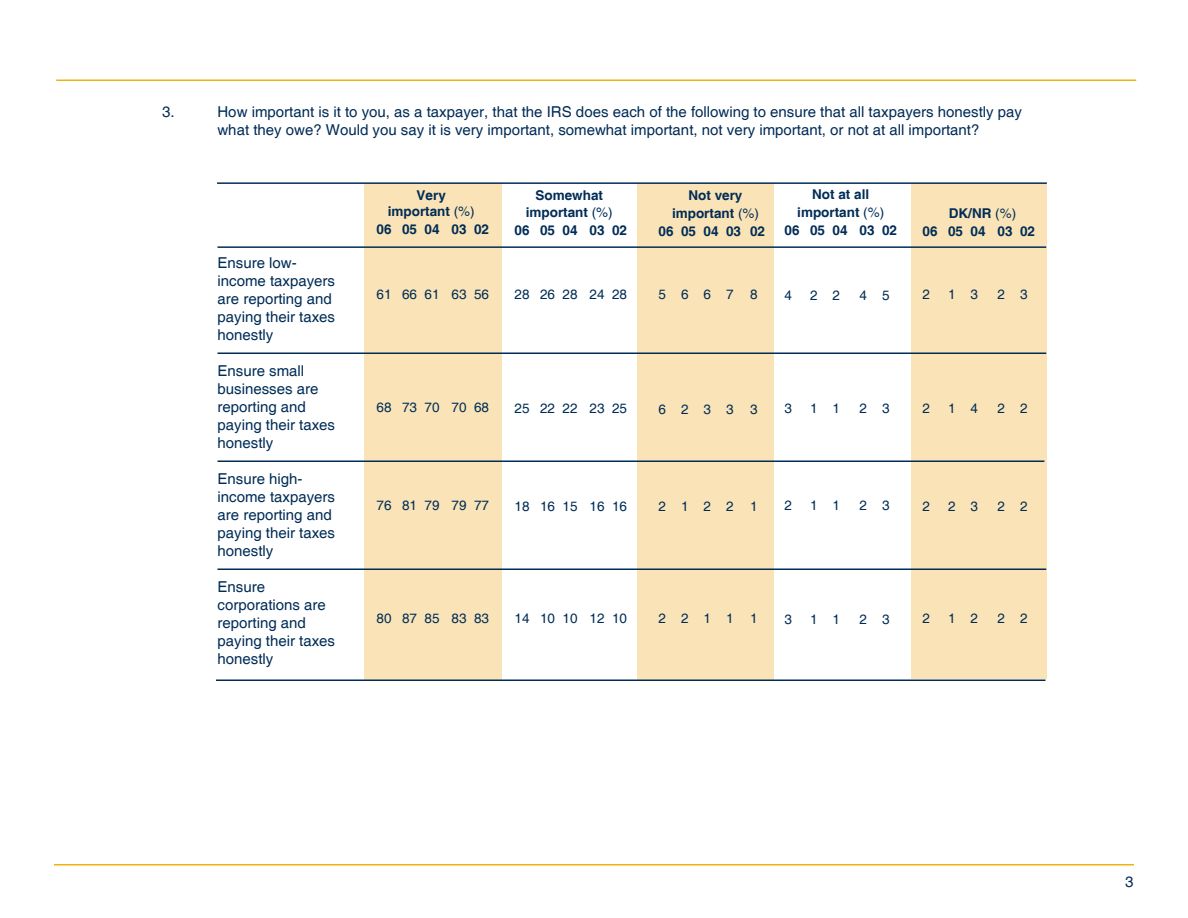
<style>
.page{position:relative;width:1188px;height:918px;background:#fff}
.page>*{position:absolute;margin:0;border:0;box-sizing:border-box;transform-origin:0 0}
.t1{font:15px/18px "Helvetica";color:#002c56}
.t2{font:13.5px "Helvetica";color:#002c56}
.t3{font:700 13.5px/18px "Helvetica";color:#002c56;text-align:center}
.s1{font-weight:400}
</style>
<div class="page">
<hr style="left:56px;top:80px;width:1080px;height:1px;background:#efb211">
<hr style="left:54px;top:864px;width:1080px;height:2px;background:#efb211">
<div style="left:638px;top:183px;width:136px;height:498px;background:#fae4b7"></div>
<div style="left:911px;top:183px;width:136px;height:496px;background:#fae4b7"></div>
<div style="left:364px;top:183px;width:138px;height:498px;background:#fae4b7"></div>
<hr style="left:216px;top:679px;width:830px;height:2px;background:#002c56">
<hr style="left:218px;top:352px;width:828px;height:2px;background:#002c56">
<hr style="left:218px;top:460px;width:826px;height:2px;background:#002c56">
<hr style="left:218px;top:568px;width:828px;height:2px;background:#002c56">
<hr style="left:218px;top:246px;width:828px;height:2px;background:#002c56">
<hr style="left:217px;top:182px;width:830px;height:2px;background:#002c56">
<p class="t1" style="left:162px;top:104px;width:14px">3.</p>
<p class="t1" style="left:218px;top:104px;width:806px">How important is it to you, as a taxpayer, that the IRS does each of the following to ensure that all taxpayers honestly pay what they owe? Would you say it is very important, somewhat important, not very important, or not at all important?</p>
<p class="t1" style="left:218px;top:254px;width:119px">Ensure low&shy;income taxpayers are reporting and paying their taxes honestly</p>
<p class="t1" style="left:218px;top:362px;width:119px">Ensure small businesses are reporting and paying their taxes honestly</p>
<p class="t1" style="left:218px;top:470px;width:119px">Ensure high&shy;income taxpayers are reporting and paying their taxes honestly</p>
<p class="t1" style="left:218px;top:578px;width:119px">Ensure corporations are reporting and paying their taxes honestly</p>
<p class="t3" style="left:388px;top:188px;width:88px;line-height:16.2px">Very important <span class="s1">(%)</span></p>
<p class="t3" style="left:376px;top:221px;width:114px">06 05 04 03 02</p>
<p class="t2" style="left:377px;top:287px;width:114px">61 66 61 63 56</p>
<p class="t3" style="left:526px;top:188px;width:88px;line-height:16.2px">Somewhat important <span class="s1">(%)</span></p>
<p class="t3" style="left:514px;top:221px;width:114px">06 05 04 03 02</p>
<p class="t2" style="left:514px;top:287px;width:114px">28 26 28 24 28</p>
<p class="t3" style="left:658px;top:187px;width:108px">Not very important <span class="s1">(%)<br></span>06 05 04 03 02</p>
<p class="t3" style="left:784px;top:186px;width:114px">Not at all important <span class="s1">(%)<br></span>06 05 04 03 02</p>
<p class="t2" style="left:658px;top:287px;width:101px">5 6 6 7 8</p>
<p class="t2" style="left:784px;top:287px;width:9px">4</p>
<p class="t2" style="left:810px;top:287px;width:32px">2 2</p>
<p class="t2" style="left:860px;top:287px;width:32px">4 5</p>
<p class="t3" style="left:922px;top:205px;width:114px">DK/NR <span class="s1">(%)<br></span>06 05 04 03 02</p>
<p class="t2" style="left:922px;top:287px;width:9px">2</p>
<p class="t2" style="left:948px;top:287px;width:32px">1 3</p>
<p class="t2" style="left:998px;top:287px;width:32px">2 3</p>
<p class="t2" style="left:377px;top:400px;width:114px">68 73 70 70 68</p>
<p class="t2" style="left:514px;top:401px;width:114px">25 22 22 23 25</p>
<p class="t2" style="left:659px;top:401px;width:101px">6 2 3 3 3</p>
<p class="t2" style="left:784px;top:400px;width:9px">3</p>
<p class="t2" style="left:810px;top:400px;width:32px">1 1</p>
<p class="t2" style="left:860px;top:400px;width:32px">2 3</p>
<p class="t2" style="left:922px;top:401px;width:9px">2</p>
<p class="t2" style="left:948px;top:401px;width:32px">1 4</p>
<p class="t2" style="left:998px;top:401px;width:32px">2 2</p>
<p class="t2" style="left:377px;top:498px;width:114px">76 81 79 79 77</p>
<p class="t2" style="left:514px;top:498px;width:114px">18 16 15 16 16</p>
<p class="t2" style="left:659px;top:499px;width:101px">2 1 2 2 1</p>
<p class="t2" style="left:784px;top:498px;width:9px">2</p>
<p class="t2" style="left:810px;top:498px;width:32px">1 1</p>
<p class="t2" style="left:860px;top:498px;width:32px">2 3</p>
<p class="t2" style="left:922px;top:498px;width:9px">2</p>
<p class="t2" style="left:948px;top:498px;width:32px">2 3</p>
<p class="t2" style="left:998px;top:498px;width:32px">2 2</p>
<p class="t2" style="left:377px;top:611px;width:114px">80 87 85 83 83</p>
<p class="t2" style="left:515px;top:611px;width:114px">14 10 10 12 10</p>
<p class="t2" style="left:658px;top:611px;width:101px">2 2 1 1 1</p>
<p class="t2" style="left:785px;top:611px;width:9px">3</p>
<p class="t2" style="left:810px;top:611px;width:32px">1 1</p>
<p class="t2" style="left:860px;top:611px;width:32px">2 3</p>
<p class="t2" style="left:922px;top:611px;width:9px">2</p>
<p class="t2" style="left:948px;top:611px;width:32px">1 2</p>
<p class="t2" style="left:998px;top:611px;width:32px">2 2</p>
<p class="t1" style="left:1125px;top:873px;width:10px">3</p>
</div>
